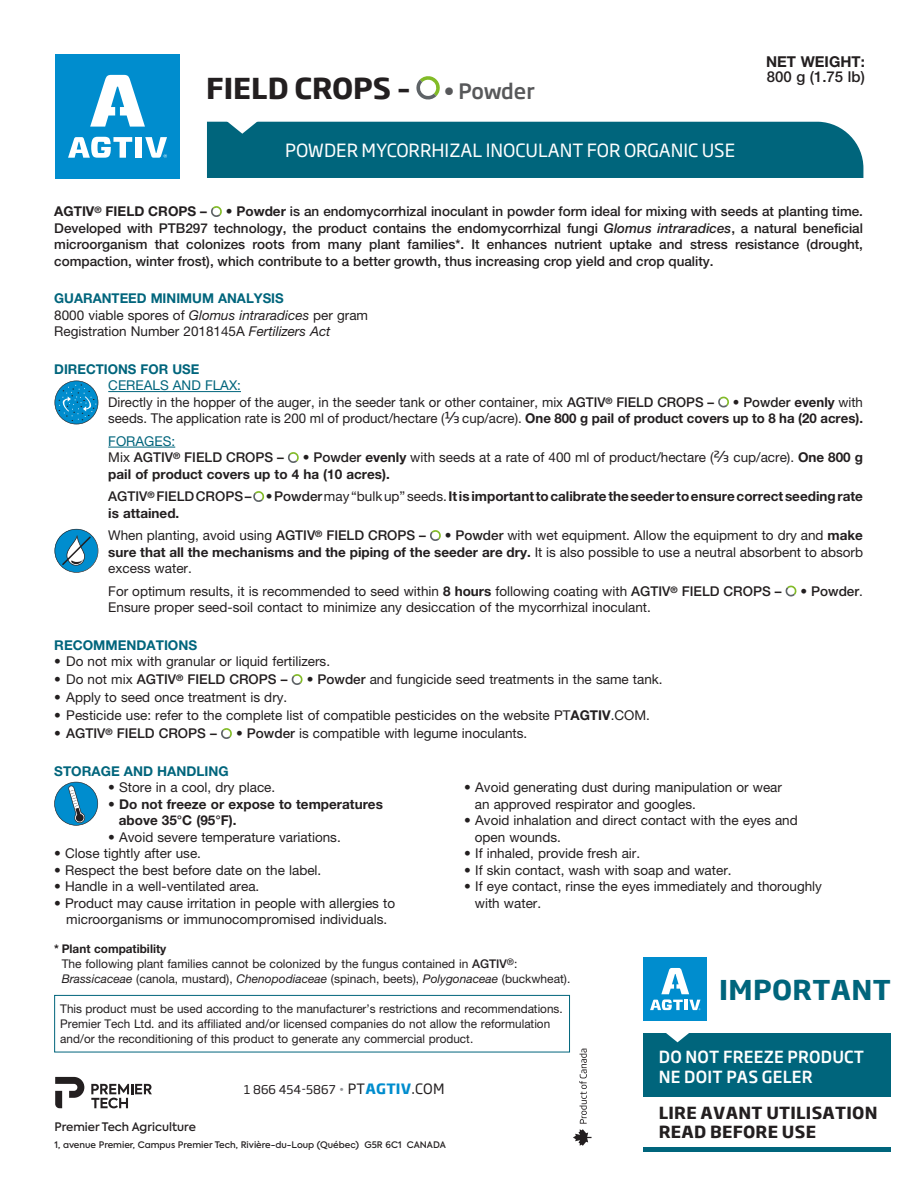
<style>
.page{position:relative;width:918px;height:1188px;background:#fff}
.page>*{position:absolute;margin:0;border:0;box-sizing:border-box;transform-origin:0 0}
.t1{font:700 28.5px "Soho Gothic Pro";color:#231f20}
.t2{font:700 27px "Soho Gothic Pro";letter-spacing:.015em;color:#00657c}
.t3{font:500 21px "Soho Gothic Pro";letter-spacing:-.02em;color:#57585a}
.t4{font:18px "Soho Gothic Pro";color:#fff}
.t5{font:700 16.5px/19.5px "Soho Gothic Pro";letter-spacing:.015em;color:#231f20}
.t6{font:500 16.5px/19.5px "Soho Gothic Pro";letter-spacing:.015em;color:#fff}
.t7{font:500 15px "Helvetica Neue LT Std";color:#231f20}
.t8{font:700 15px "Helvetica Neue LT Std";color:#231f20}
.t9{font:13.5px/16.5px "Helvetica Neue LT Std";color:#231f20}
.t10{font:500 13.5px/16.5px "Helvetica Neue LT Std";color:#231f20;text-align:justify}
.t11{font:700 13.5px/16.5px "Helvetica Neue LT Std";color:#231f20}
.t12{font:700 13.5px "Helvetica Neue LT Std";color:#00657c}
.t13{font:12px/15px "Helvetica Neue LT Std";color:#231f20}
.t14{font:12px "Soho Gothic Pro";color:#231f20}
.t15{font:500 11.7px "Axiforma";color:#231f20}
.t16{font:500 9px "Axiforma";color:#231f20}
.s1{font-weight:700}
.s2{font-style:italic}
.s3{font-weight:700;color:#00657c}
.s4{color:#00657c}
.s5{font-weight:500}
.s6{font-family:"Soho Gothic Pro";font-size:15px}
.s7{font-weight:400;color:#00657c}
.s8{font-weight:400}
.s9{font-family:"Axiforma";font-weight:500;font-size:10.5px;color:#939598}
.s10{font-size:14.1px}
.s11{font-weight:700;font-size:14.1px;color:#008dce}
</style>
<div class="page">
<div style="left:643px;top:1034px;width:248px;height:63px;background:#00657c"></div>
<hr style="left:108px;top:391px;width:133px;height:1px;background:#00657c">
<hr style="left:108px;top:447px;width:67px;height:1px;background:#00657c">
<svg style="left:211px;top:206px;width:11px;height:11px"></svg>
<svg style="left:718px;top:396px;width:11px;height:12px"></svg>
<svg style="left:287px;top:452px;width:12px;height:11px"></svg>
<svg style="left:253px;top:491px;width:12px;height:11px"></svg>
<svg style="left:430px;top:530px;width:11px;height:11px"></svg>
<svg style="left:785px;top:585px;width:12px;height:12px"></svg>
<svg style="left:291px;top:674px;width:12px;height:11px"></svg>
<svg style="left:221px;top:728px;width:11px;height:11px"></svg>
<div style="left:54px;top:995px;width:516px;height:57px;border:1px solid #00657c"></div>
<div style="left:56px;top:54px;width:124px;height:124px;background:#008dce"></div>
<svg style="left:90px;top:75px;width:55px;height:52px"></svg>
<div style="left:136px;top:137px;width:6px;height:21px;background:#fff"></div>
<svg style="left:68px;top:137px;width:64px;height:21px"></svg>
<svg style="left:145px;top:137px;width:22px;height:21px"></svg>
<svg style="left:416px;top:76px;width:24px;height:24px"></svg>
<div style="left:207px;top:121px;width:656px;height:57px;background:#00657c"></div>
<div style="left:644px;top:957px;width:63px;height:64px;background:#008dce"></div>
<svg style="left:650px;top:968px;width:50px;height:42px"></svg>
<svg style="left:660px;top:1033px;width:35px;height:9px"></svg>
<hr style="left:643px;top:1148px;width:248px;height:4px;background:#00657c">
<svg style="left:55px;top:381px;width:43px;height:43px"></svg>
<svg style="left:55px;top:529px;width:43px;height:44px"></svg>
<svg style="left:54px;top:782px;width:44px;height:44px"></svg>
<svg style="left:573px;top:1049px;width:19px;height:97px"></svg>
<svg style="left:55px;top:1077px;width:29px;height:31px"></svg>
<svg style="left:91px;top:1084px;width:61px;height:24px"></svg>
<h1 class="t1" style="left:206px;top:66px;width:206px">FIELD CROPS –</h1>
<h3 class="t3" style="left:444px;top:74px;width:93px">• Powder</h3>
<h3 class="t4" style="left:285px;top:136px;width:452px">POWDER MYCORRHIZAL INOCULANT FOR ORGANIC USE</h3>
<p class="t8" style="left:766px;top:52px;width:100px">NET WEIGHT:</p>
<p class="t7" style="left:767px;top:67px;width:99px">800 g (1.75 lb)</p>
<p class="t11" style="left:54px;top:203px;width:154px">AGTIV<sup>®</sup> FIELD CROPS –</p>
<p class="t10" style="left:54px;top:203px;width:810px;text-indent:172px"><span class="s1">• Powder</span> is an endomycorrhizal inoculant in powder form ideal for mixing with seeds at planting time.<br>Developed with PTB297 technology, the product contains the endomycorrhizal fungi <span class="s2">Glomus intraradices</span>, a natural beneficial microorganism that colonizes roots from many plant families*. It enhances nutrient uptake and stress resistance (drought, compaction, winter frost), which contribute to a better growth, thus increasing crop yield and crop quality.</p>
<p class="t9" style="left:54px;top:290px;width:315px"><span class="s3">GUARANTEED MINIMUM ANALYSIS<br></span>8000 viable spores of <span class="s2">Glomus intraradices</span> per gram<br>Registration Number 2018145A <span class="s2">Fertilizers Act</span></p>
<p class="t12" style="left:54px;top:361px;width:147px">DIRECTIONS FOR USE</p>
<p class="t9" style="left:108px;top:377px;width:607px"><span class="s4">CEREALS AND FLAX:<br></span>Directly in the hopper of the auger, in the seeder tank or other container, mix <span class="s5">AGTIV</span><sup>®</sup> <span class="s5">FIELD CROPS –</span></p>
<p class="t9" style="left:108px;top:394px;width:756px;text-align:right"><span class="s5">• Powder</span> <span class="s1">evenly</span> with<br>seeds. The application rate is 200 ml of product/hectare (<span class="s6">⅓</span> cup/acre). <span class="s1">One 800 g pail of product covers up to 8 ha (20 acres).</span></p>
<p class="t10" style="left:108px;top:433px;width:177px"><span class="s7">FORAGES:<br></span><span class="s8">Mix</span> AGTIV<sup>®</sup> FIELD CROPS –</p>
<p class="t9" style="left:108px;top:449px;width:756px;text-indent:194px"><span class="s5">• Powder</span> <span class="s1">evenly</span> with seeds at a rate of 400 ml of product/hectare (<span class="s6">⅔</span> cup/acre). <span class="s1">One 800 g pail of product covers up to 4 ha (10 acres).</span></p>
<p class="t11" style="left:108px;top:488px;width:756px"><span class="s5">AGTIV</span><sup>®</sup> <span class="s5">FIELD CROPS – • Powder</span> <span class="s8">may “bulk up” seeds.</span> It is important to calibrate the seeder to ensure correct seeding rate is attained.</p>
<p class="t9" style="left:108px;top:527px;width:319px">When planting, avoid using <span class="s5">AGTIV</span><sup>®</sup> <span class="s5">FIELD CROPS –</span></p>
<p class="t9" style="left:108px;top:527px;width:756px;text-align:justify;text-indent:337px"><span class="s5">• Powder</span> with wet equipment. Allow the equipment to dry and <span class="s1">make sure that all the mechanisms and the piping of the seeder are dry.</span> It is also possible to use a neutral absorbent to absorb excess water.</p>
<p class="t9" style="left:108px;top:583px;width:675px">For optimum results, it is recommended to seed within <span class="s1">8 hours</span> following coating with <span class="s5">AGTIV</span><sup>®</sup> <span class="s5">FIELD CROPS –</span></p>
<p class="t10" style="left:800px;top:583px;width:64px">• Powder<span class="s8">.</span></p>
<p class="t9" style="left:108px;top:599px;width:544px">Ensure proper seed-soil contact to minimize any desiccation of the mycorrhizal inoculant.</p>
<p class="t12" style="left:54px;top:637px;width:144px">RECOMMENDATIONS</p>
<p class="t9" style="left:54px;top:653px;width:277px"><span class="s5">•</span> Do not mix with granular or liquid fertilizers.</p>
<p class="t10" style="left:54px;top:671px;width:235px">• <span class="s8">Do not mix</span> AGTIV<sup>®</sup> FIELD CROPS –</p>
<p class="t9" style="left:307px;top:671px;width:358px"><span class="s5">• Powder</span> and fungicide seed treatments in the same tank.</p>
<p class="t9" style="left:54px;top:689px;width:235px"><span class="s5">•</span> Apply to seed once treatment is dry.</p>
<p class="t9" style="left:54px;top:707px;width:597px"><span class="s5">•</span> Pesticide use: refer to the complete list of compatible pesticides on the website PT<span class="s1">AGTIV</span>.COM.</p>
<p class="t10" style="left:54px;top:725px;width:164px">• AGTIV<sup>®</sup> FIELD CROPS –</p>
<p class="t9" style="left:236px;top:725px;width:293px"><span class="s5">• Powder</span> is compatible with legume inoculants.</p>
<p class="t12" style="left:54px;top:763px;width:176px">STORAGE AND HANDLING</p>
<p class="t9" style="left:108px;top:779px;width:169px">• Store in a cool, dry place.</p>
<p class="t11" style="left:119px;top:795px;width:266px;text-indent:-11px">• Do not freeze or expose to temperatures above 35°C (95°F).</p>
<p class="t9" style="left:108px;top:829px;width:234px">• Avoid severe temperature variations.</p>
<p class="t9" style="left:54px;top:845px;width:148px">• Close tightly after use.</p>
<p class="t9" style="left:54px;top:862px;width:269px">• Respect the best before date on the label.</p>
<p class="t9" style="left:54px;top:878px;width:207px">• Handle in a well-ventilated area.</p>
<p class="t9" style="left:54px;top:895px;width:342px;text-align:center">• Product may cause irritation in people with allergies to microorganisms or immunocompromised individuals.</p>
<p class="t13" style="left:62px;top:941px;width:510px;text-indent:-8px"><span class="s1">* Plant compatibility<br></span>The following plant families cannot be colonized by the fungus contained in <span class="s5">AGTIV</span><sup>®</sup>:<br><span class="s2">Brassicaceae</span> (canola, mustard), <span class="s2">Chenopodiaceae</span> (spinach, beets), <span class="s2">Polygonaceae</span> (buckwheat).</p>
<p class="t13" style="left:60px;top:1001px;width:504px">This product must be used according to the manufacturer’s restrictions and recommendations.<br>Premier Tech Ltd. and its affiliated and/or licensed companies do not allow the reformulation and/or the reconditioning of this product to generate any commercial product.</p>
<p class="t9" style="left:475px;top:779px;width:309px;text-indent:-11px">• Avoid generating dust during manipulation or wear an approved respirator and googles.</p>
<p class="t9" style="left:475px;top:812px;width:324px;text-indent:-11px">• Avoid inhalation and direct contact with the eyes and open wounds.</p>
<p class="t9" style="left:464px;top:845px;width:177px">• If inhaled, provide fresh air.</p>
<p class="t9" style="left:464px;top:861px;width:269px">• If skin contact, wash with soap and water.</p>
<p class="t9" style="left:475px;top:878px;width:349px;text-indent:-11px">• If eye contact, rinse the eyes immediately and thoroughly with water.</p>
<h2 class="t2" style="left:719px;top:968px;width:173px">IMPORTANT</h2>
<p class="t14" style="left:244px;top:1081px;width:202px">1 866 454-5867 <span class="s9">•</span> <span class="s10">PT</span><span class="s11">AGTIV</span><span class="s10">.COM</span></p>
<p class="t15" style="left:55px;top:1119px;width:143px">Premier Tech Agriculture</p>
<p class="t16" style="left:55px;top:1139px;width:393px">1, avenue Premier, Campus Premier Tech, Rivière-du-Loup (Québec) G5R 6C1 CANADA</p>
<p class="t6" style="left:659px;top:1046px;width:207px">DO NOT FREEZE PRODUCT<br>NE DOIT PAS GELER</p>
<p class="t5" style="left:659px;top:1102px;width:220px">LIRE AVANT UTILISATION<br>READ BEFORE USE</p>
</div>
